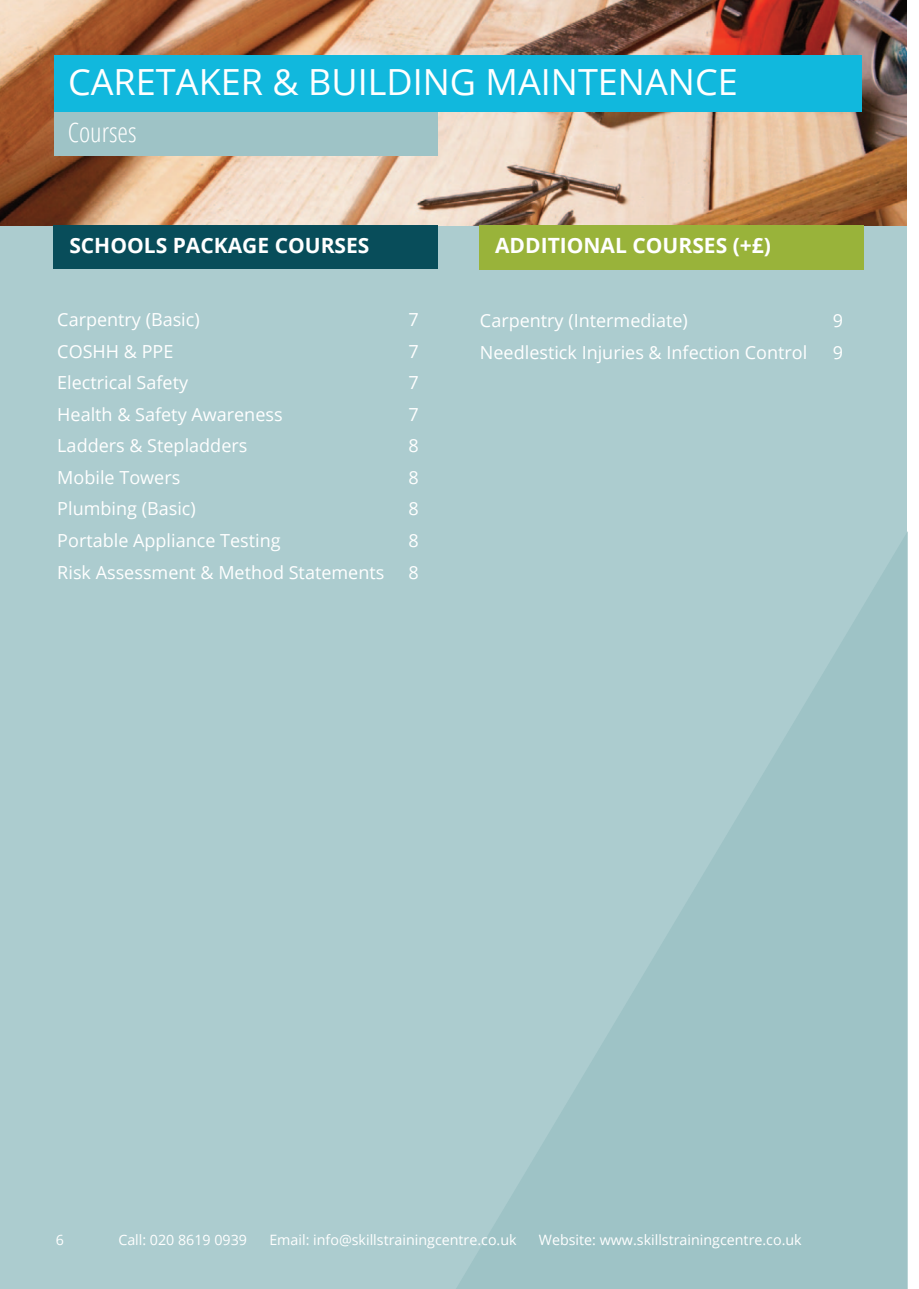
<style>
.page{position:relative;width:919px;height:1289px;background:#fff}
.page>*{position:absolute;margin:0;border:0;box-sizing:border-box;transform-origin:0 0}
.t1{font:36px "Open Sans";color:#fff}
.t2{font:300 condensed 27px "Open Sans";color:#fff}
.t3{font:700 21px "Open Sans";color:#fff}
.t4{font:18px "Open Sans";color:#fff}
.t5{font:14.25px "Open Sans";color:#fff}
</style>
<div class="page">
<div style="left:0;top:3px;width:906px;height:1285px;background:#accccf"></div>
<svg style="left:457px;top:531px;width:450px;height:757px"></svg>
<img style="left:0;top:0;width:906px;height:226px">
<div style="left:54px;top:112px;width:384px;height:44px;background:#9ec3c6"></div>
<div style="left:54px;top:56px;width:807px;height:56px;background:#11b8dd"></div>
<div style="left:53px;top:226px;width:385px;height:43px;background:#084d5a"></div>
<div style="left:479px;top:226px;width:384px;height:44px;background:#99b33a"></div>
<h1 class="t1" style="left:68px;top:57px;width:671px">CARETAKER &amp; BUILDING MAINTENANCE</h1>
<h2 class="t2" style="left:68px;top:113px;width:70px">Courses</h2>
<p class="t3" style="left:69px;top:231px;width:301px">SCHOOLS PACKAGE COURSES</p>
<p class="t3" style="left:495px;top:231px;width:277px">ADDITIONAL COURSES (+£)</p>
<p class="t4" style="left:57px;top:307px;width:144px">Carpentry (Basic)</p>
<p class="t4" style="left:408px;top:307px;width:12px">7</p>
<p class="t4" style="left:57px;top:338px;width:118px">COSHH &amp; PPE</p>
<p class="t4" style="left:408px;top:338px;width:12px">7</p>
<p class="t4" style="left:57px;top:370px;width:132px">Electrical Safety</p>
<p class="t4" style="left:408px;top:370px;width:12px">7</p>
<p class="t4" style="left:57px;top:401px;width:227px">Health &amp; Safety Awareness</p>
<p class="t4" style="left:408px;top:401px;width:12px">7</p>
<p class="t4" style="left:57px;top:433px;width:191px">Ladders &amp; Stepladders</p>
<p class="t4" style="left:408px;top:433px;width:12px">8</p>
<p class="t4" style="left:57px;top:464px;width:124px">Mobile Towers</p>
<p class="t4" style="left:408px;top:464px;width:12px">8</p>
<p class="t4" style="left:57px;top:496px;width:140px">Plumbing (Basic)</p>
<p class="t4" style="left:408px;top:496px;width:12px">8</p>
<p class="t4" style="left:57px;top:527px;width:225px">Portable Appliance Testing</p>
<p class="t4" style="left:408px;top:527px;width:12px">8</p>
<p class="t4" style="left:57px;top:559px;width:328px">Risk Assessment &amp; Method Statements</p>
<p class="t4" style="left:408px;top:559px;width:12px">8</p>
<p class="t4" style="left:480px;top:308px;width:209px">Carpentry (Intermediate)</p>
<p class="t4" style="left:832px;top:308px;width:12px">9</p>
<p class="t4" style="left:480px;top:339px;width:329px">Needlestick Injuries &amp; Infection Control</p>
<p class="t4" style="left:832px;top:339px;width:12px">9</p>
<p class="t5" style="left:56px;top:1229px;width:10px">6</p>
<p class="t5" style="left:118px;top:1229px;width:130px">Call: 020 8619 0939</p>
<p class="t5" style="left:269px;top:1229px;width:249px">Email: info@skillstrainingcentre.co.uk</p>
<p class="t5" style="left:539px;top:1229px;width:264px">Website: www.skillstrainingcentre.co.uk</p>
</div>
